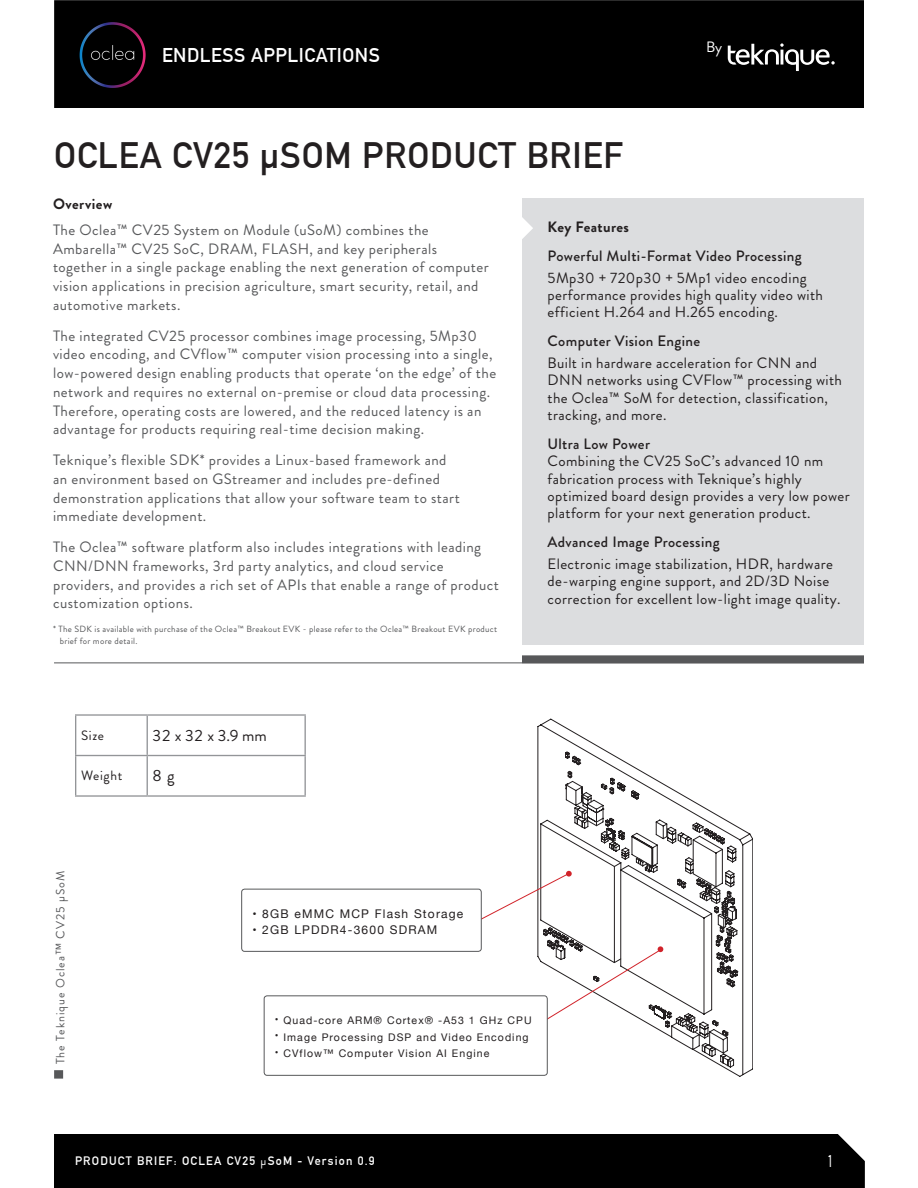
<style>
.page{position:relative;width:918px;height:1188px;background:#fff}
.page>*{position:absolute;margin:0;border:0;box-sizing:border-box;transform-origin:0 0}
.t1{font:700 36px "DIN Alternate";letter-spacing:.025em;color:#231f20}
.t2{font:700 19.5px "DIN Alternate";letter-spacing:.025em;color:#fff}
.t3{font:16.2px "Brandon Grotesque";color:#231f20}
.t4{font:15px/18.8px "Brandon Grotesque";letter-spacing:.03em;color:#57585a}
.t5{font:15px/17.2px "Brandon Grotesque";letter-spacing:.025em;color:#231f20}
.t6{font:500 15px "Brandon Grotesque";letter-spacing:.025em;color:#231f20}
.t7{font:700 15px "Brandon Grotesque";letter-spacing:.025em;color:#231f20}
.t8{font:15px "Brandon Grotesque";color:#fff}
.t9{font:13.5px "Brandon Grotesque";letter-spacing:.05em;color:#231f20}
.t10{font:12px "Helvetica Neue";letter-spacing:.1em;color:#231f20}
.t11{font:700 12px "DIN Alternate";letter-spacing:.1em;color:#fff}
.t12{font:12px "Brandon Grotesque";letter-spacing:.08em;color:#57585a}
.t13{font:10.5px "Helvetica Neue";letter-spacing:.1em;color:#231f20}
.t14{font:300 10.5px "Goodlight";color:#fff}
.t15{font:9px/12px "Brandon Grotesque";letter-spacing:.03em;color:#57585a}
.s1{font-weight:500}
.s2{font-family:"Helvetica Neue"}
.s3{font-family:"Brandon Grotesque";font-weight:400}
</style>
<div class="page">
<hr style="left:54px;top:663px;width:810px;height:1px;background:#57585a">
<div style="left:54px;top:1134px;width:811px;height:54px;background:#000"></div>
<svg style="left:838px;top:1134px;width:27px;height:33px"></svg>
<div style="left:54px;top:0;width:810px;height:108px;background:#000"></div>
<img style="left:79px;top:22px;width:67px;height:66px">
<svg style="left:728px;top:43px;width:107px;height:28px"></svg>
<div style="left:522px;top:199px;width:342px;height:446px;background:#dcdddf"></div>
<div style="left:522px;top:655px;width:342px;height:8px;background:#57585a"></div>
<svg style="left:522px;top:217px;width:11px;height:22px"></svg>
<div style="left:54px;top:1070px;width:9px;height:9px;background:#57585a"></div>
<svg style="left:538px;top:719px;width:215px;height:358px"></svg>
<svg style="left:470px;top:752px;width:268px;height:316px"></svg>
<div style="left:264px;top:996px;width:283px;height:79px;background:#fff;border-radius:3px"></div>
<div style="left:264px;top:996px;width:283px;height:80px;border:1px solid #57585a;border-radius:3px"></div>
<div style="left:242px;top:889px;width:239px;height:62px;background:#fff;border-radius:3px"></div>
<div style="left:241px;top:889px;width:240px;height:63px;border:1px solid #57585a;border-radius:3px"></div>
<hr style="left:75px;top:714px;width:72px;height:2px;background:#939598">
<hr style="left:75px;top:716px;width:1px;height:39px;background:#939598">
<hr style="left:147px;top:714px;width:159px;height:2px;background:#939598">
<hr style="left:147px;top:716px;width:1px;height:39px;background:#939598">
<hr style="left:304px;top:716px;width:2px;height:39px;background:#939598">
<hr style="left:75px;top:755px;width:72px;height:1px;background:#939598">
<hr style="left:75px;top:756px;width:1px;height:39px;background:#939598">
<hr style="left:147px;top:755px;width:159px;height:1px;background:#939598">
<hr style="left:147px;top:756px;width:1px;height:39px;background:#939598">
<hr style="left:304px;top:756px;width:2px;height:39px;background:#939598">
<hr style="left:75px;top:795px;width:72px;height:2px;background:#939598">
<hr style="left:147px;top:795px;width:159px;height:2px;background:#939598">
<h2 class="t2" style="left:162px;top:40px;width:219px">ENDLESS APPLICATIONS</h2>
<p class="t1" style="left:54px;top:128px;width:570px">OCLEA CV25 μSOM PRODUCT BRIEF</p>
<p class="t8" style="left:706px;top:36px;width:18px">By</p>
<p class="t7" style="left:53px;top:194px;width:61px">Overview</p>
<p class="t4" style="left:53px;top:220px;width:437px">The Oclea™ CV25 System on Module (uSoM) combines the Ambarella™ CV25 SoC, DRAM, FLASH, and key peripherals together in a single package enabling the next generation of computer vision applications in precision agriculture, smart security, retail, and automotive markets.</p>
<p class="t4" style="left:53px;top:326px;width:445px">The integrated CV25 processor combines image processing, 5Mp30 video encoding, and CVflow™ computer vision processing into a single, low-powered design enabling products that operate ‘on the edge’ of the network and requires no external on-premise or cloud data processing.<br>Therefore, operating costs are lowered, and the reduced latency is an advantage for products requiring real-time decision making.</p>
<p class="t4" style="left:53px;top:451px;width:408px">Teknique’s flexible SDK* provides a Linux-based framework and an environment based on GStreamer and includes pre-defined demonstration applications that allow your software team to start immediate development.</p>
<p class="t4" style="left:53px;top:538px;width:447px">The Oclea™ software platform also includes integrations with leading CNN/DNN frameworks, 3rd party analytics, and cloud service providers, and provides a rich set of APIs that enable a range of product customization options.</p>
<p class="t15" style="left:60px;top:623px;width:439px;text-indent:-7px">* The SDK is available with purchase of the Oclea™ Breakout EVK - please refer to the Oclea™ Breakout EVK product brief for more detail.</p>
<p class="t7" style="left:548px;top:216px;width:83px">Key Features</p>
<p class="t6" style="left:548px;top:245px;width:256px">Powerful Multi-Format Video Processing</p>
<p class="t5" style="left:548px;top:269px;width:277px">5Mp30 + 720p30 + 5Mp1 video encoding performance provides high quality video with efficient H.264 and H.265 encoding.</p>
<p class="t6" style="left:548px;top:331px;width:154px">Computer Vision Engine</p>
<p class="t5" style="left:548px;top:355px;width:296px">Built in hardware acceleration for CNN and DNN networks using CVFlow™ processing with the Oclea™ SoM for detection, classification, tracking, and more.</p>
<p class="t5" style="left:548px;top:436px;width:304px"><span class="s1">Ultra Low Power<br></span>Combining the CV25 SoC’s advanced 10 nm fabrication process with Teknique’s highly optimized board design provides a very low power platform for your next generation product.</p>
<p class="t6" style="left:548px;top:532px;width:174px">Advanced Image Processing</p>
<p class="t5" style="left:548px;top:556px;width:294px">Electronic image stabilization, HDR, hardware de-warping engine support, and 2D/3D Noise correction for excellent low-light image quality.</p>
<p class="t9" style="left:81px;top:726px;width:25px">Size</p>
<p class="t3" style="left:153px;top:724px;width:116px">32 x 32 x 3.9 mm</p>
<p class="t9" style="left:81px;top:767px;width:43px">Weight</p>
<p class="t3" style="left:153px;top:765px;width:23px">8 g</p>
<p class="t12" style="left:52px;top:1064px;width:195px;rotate:-90deg">The Teknique Oclea<span class="s2">™</span> CV25 μSoM</p>
<p class="t10" style="left:252px;top:905px;width:213px">• 8GB eMMC MCP Flash Storage</p>
<p class="t10" style="left:252px;top:921px;width:186px">• 2GB LPDDR4-3600 SDRAM</p>
<p class="t13" style="left:275px;top:1013px;width:258px">• Quad-core ARM® Cortex® -A53 1 GHz CPU</p>
<p class="t13" style="left:275px;top:1029px;width:255px">• Image Processing DSP and Video Encoding</p>
<p class="t13" style="left:275px;top:1046px;width:216px">• CVflow™ Computer Vision AI Engine</p>
<p class="t11" style="left:75px;top:1152px;width:301px">PRODUCT BRIEF: OCLEA CV25 <span class="s3">μ</span>SoM - Version 0.9</p>
<p class="t14" style="left:828px;top:1154px;width:5px">1</p>
</div>
